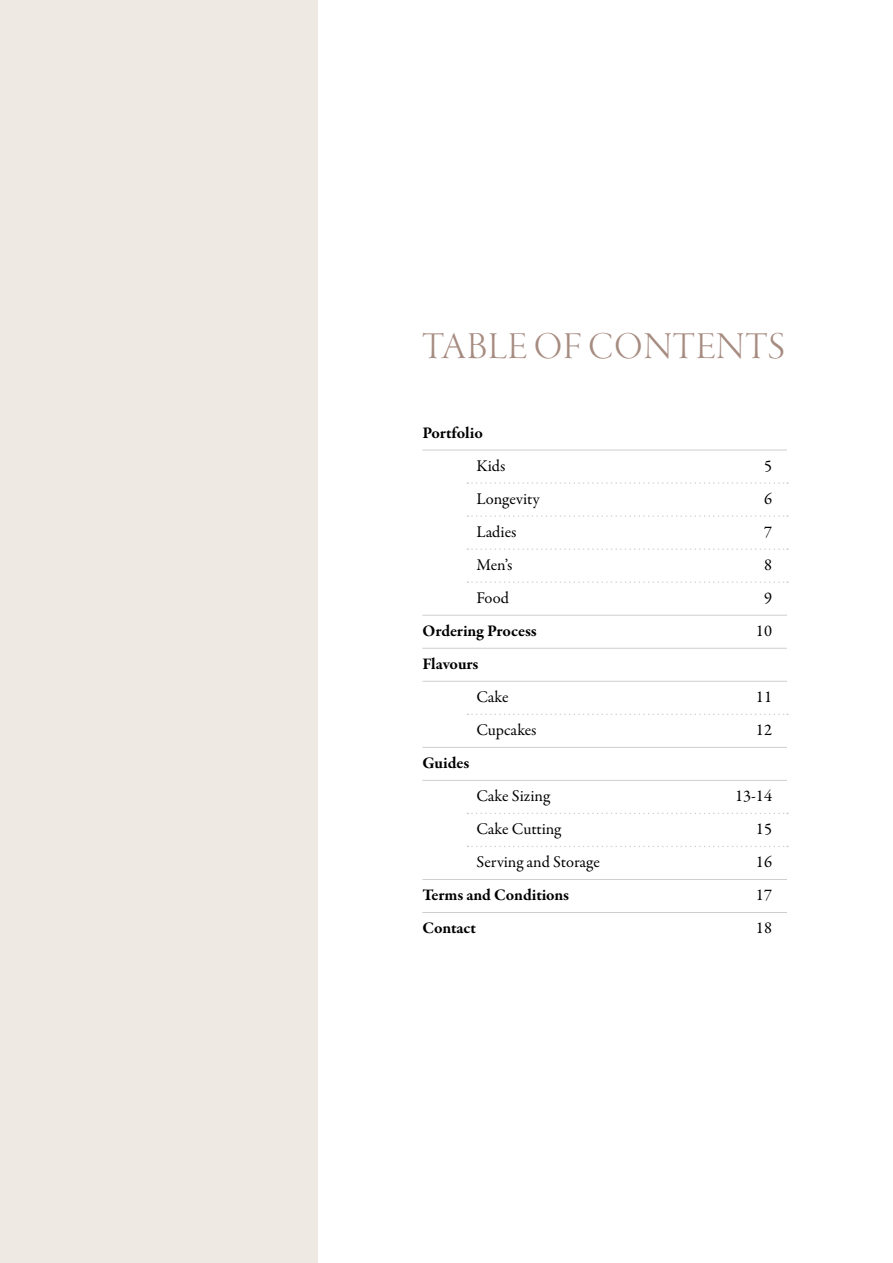
<style>
.page{position:relative;width:893px;height:1263px;background:#fff}
.page>*{position:absolute;margin:0;border:0;box-sizing:border-box;transform-origin:0 0}
.t1{font:39px "Garamond Premr Pro Lt Disp";letter-spacing:.02em;color:#a68b80}
.t2{font:16.5px/33px "Garamond Premr Pro";color:#000}
.t3{font:700 16.5px/33px "Garamond Premr Pro";letter-spacing:-.005em;color:#000}
</style>
<div class="page">
<div style="left:0;top:0;width:317px;height:1263px;background:#efe9e4"></div>
<hr style="left:422px;top:450px;width:365px;height:1px;background:#000">
<hr style="left:422px;top:615px;width:365px;height:1px;background:#000">
<svg style="left:467px;top:482px;width:321px;height:2px"></svg>
<svg style="left:467px;top:515px;width:321px;height:2px"></svg>
<svg style="left:467px;top:548px;width:321px;height:2px"></svg>
<svg style="left:467px;top:581px;width:321px;height:2px"></svg>
<svg style="left:467px;top:713px;width:321px;height:2px"></svg>
<svg style="left:467px;top:813px;width:321px;height:1px"></svg>
<svg style="left:467px;top:846px;width:321px;height:1px"></svg>
<hr style="left:422px;top:879px;width:365px;height:1px;background:#000">
<hr style="left:422px;top:681px;width:365px;height:1px;background:#000">
<hr style="left:422px;top:747px;width:365px;height:1px;background:#000">
<hr style="left:422px;top:648px;width:365px;height:1px;background:#000">
<hr style="left:422px;top:780px;width:365px;height:1px;background:#000">
<hr style="left:422px;top:912px;width:365px;height:1px;background:#000">
<h1 class="t1" style="left:423px;top:325px;width:364px">TABLE OF CONTENTS</h1>
<p class="t3" style="left:422px;top:417px;width:62px">Portfolio</p>
<p class="t2" style="left:476px;top:450px;width:65px">Kids<br>Longevity<br>Ladies<br>Men’s<br>Food</p>
<p class="t3" style="left:422px;top:615px;width:116px">Ordering Process<br>Flavours</p>
<p class="t2" style="left:476px;top:681px;width:62px">Cake<br>Cupcakes</p>
<p class="t3" style="left:422px;top:747px;width:49px">Guides</p>
<p class="t2" style="left:476px;top:780px;width:125px">Cake Sizing<br>Cake Cutting<br>Serving and Storage</p>
<p class="t3" style="left:422px;top:879px;width:148px">Terms and Conditions<br>Contact</p>
<p class="t2" style="left:756px;top:450px;width:18px;text-align:center">5<br>6<br>7<br>8<br>9<br>10</p>
<p class="t2" style="left:756px;top:681px;width:18px">11<br>12</p>
<p class="t2" style="left:756px;top:780px;width:18px;text-align:justify;text-indent:-21px">13-14<br>15<br>16<br>17<br>18</p>
</div>
